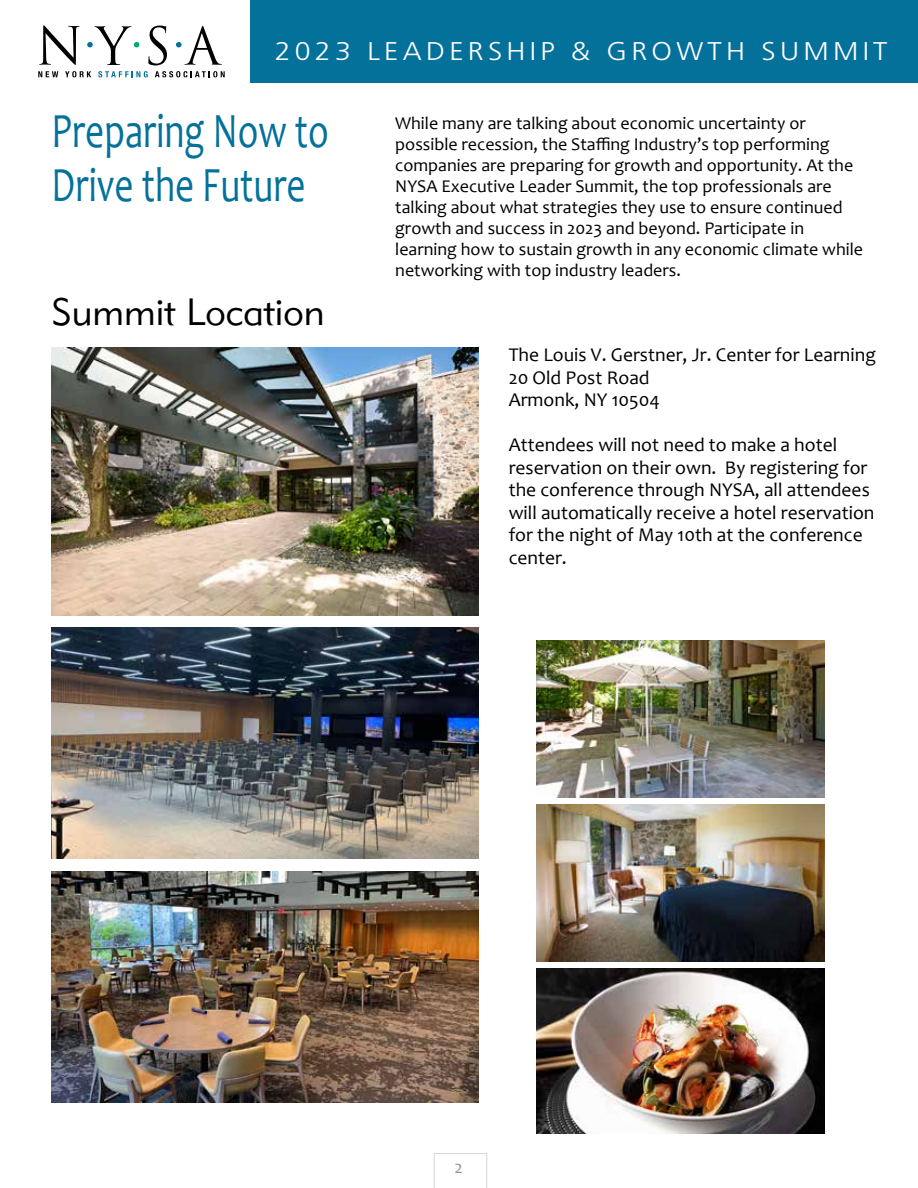
<style>
.page{position:relative;width:918px;height:1188px;background:#fff}
.page>*{position:absolute;margin:0;border:0;box-sizing:border-box;transform-origin:0 0}
.t1{font:49.5px/54px "Candara";color:#03719a;scale:.75 1}
.t2{font:37.5px "Geometric 415 BT Lite A";color:#000}
.t3{font:300 25.65px "Frutiger";letter-spacing:.15em;color:#fff;scale:1.11 1}
.t4{font:19.5px/22.5px "Candara";color:#000}
.t5{font:18px/21px "Candara";color:#000}
.t6{font:18px "Candara";color:#939598}
</style>
<div class="page">
<svg style="left:434px;top:1153px;width:53px;height:35px"></svg>
<div style="left:250px;top:0;width:668px;height:83px;background:#03719a"></div>
<svg style="left:39px;top:25px;width:41px;height:40px"></svg>
<svg style="left:148px;top:26px;width:19px;height:39px"></svg>
<svg style="left:87px;top:26px;width:52px;height:39px"></svg>
<svg style="left:176px;top:26px;width:46px;height:39px"></svg>
<svg style="left:38px;top:71px;width:20px;height:6px"></svg>
<svg style="left:65px;top:71px;width:26px;height:6px"></svg>
<svg style="left:98px;top:71px;width:50px;height:6px"></svg>
<svg style="left:155px;top:71px;width:70px;height:6px"></svg>
<img style="left:52px;top:347px;width:426px;height:269px">
<img style="left:537px;top:641px;width:288px;height:157px">
<img style="left:537px;top:804px;width:288px;height:157px">
<img style="left:537px;top:968px;width:288px;height:166px">
<img style="left:52px;top:627px;width:426px;height:231px">
<img style="left:52px;top:871px;width:426px;height:231px">
<h3 class="t3" style="left:275px;top:36px;width:554px">2023 LEADERSHIP &amp; GROWTH SUMMIT</h3>
<h1 class="t1" style="left:52px;top:104px;width:371px">Preparing Now to<br>Drive the Future</h1>
<h2 class="t2" style="left:52px;top:289px;width:274px">Summit Location</h2>
<p class="t5" style="left:395px;top:112px;width:469px">While many are talking about economic uncertainty or possible recession, the Staffing Industry’s top performing companies are preparing for growth and opportunity. At the NYSA Executive Leader Summit, the top professionals are talking about what strategies they use to ensure continued growth and success in 2023 and beyond. Participate in learning how to sustain growth in any economic climate while networking with top industry leaders.</p>
<p class="t4" style="left:509px;top:344px;width:369px">The Louis V. Gerstner, Jr. Center for Learning<br>20 Old Post Road<br>Armonk, NY 10504</p>
<p class="t4" style="left:509px;top:434px;width:367px">Attendees will not need to make a hotel reservation on their own. By registering for the conference through NYSA, all attendees will automatically receive a hotel reservation for the night of May 10th at the conference center.</p>
<p class="t6" style="left:455px;top:1157px;width:10px">2</p>
</div>
